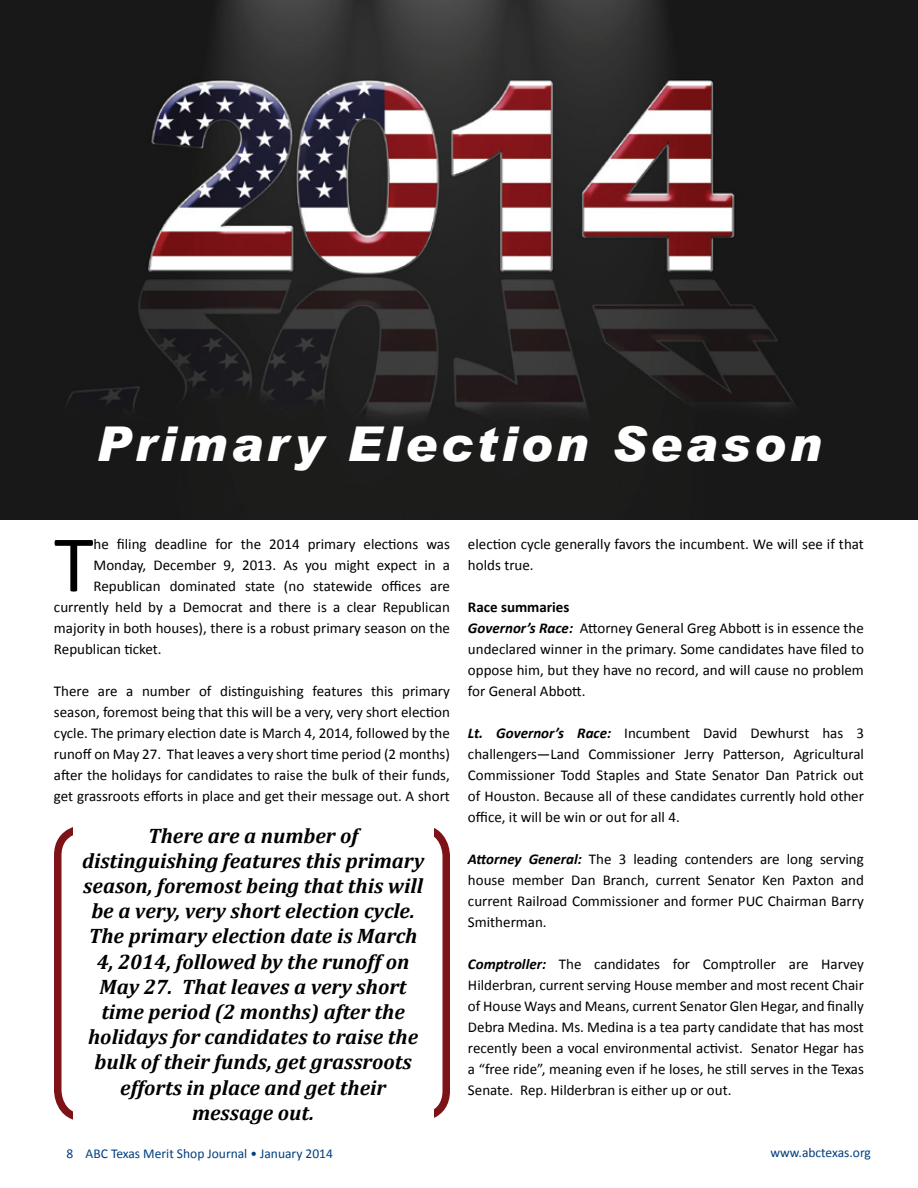
<style>
.page{position:relative;width:918px;height:1188px;background:#fff}
.page>*{position:absolute;margin:0;border:0;box-sizing:border-box;transform-origin:0 0}
.t1{font:81.15px "Calibri";color:#000}
.t2{font:italic 900 48px "Arial";letter-spacing:.075em;color:#fff}
.t3{font:italic 700 21px/25.2px "Cambria";color:#000;text-align:center}
.t4{font:15px/21px "Calibri";color:#000;text-align:justify}
.t5{font:13.5px "Calibri";color:#003e7e}
.s1{font-weight:700}
.s2{font-weight:700;font-style:italic}
</style>
<div class="page">
<img style="left:0;top:0;width:918px;height:520px">
<div style="left:54px;top:825px;width:396px;height:297px;border:8px solid #7d1317;border-radius:27px"></div>
<div style="left:73px;top:820px;width:360px;height:314px;background:#fff"></div>
<h2 class="t2" style="left:97px;top:414px;width:726px">Primary Election Season</h2>
<h1 class="t1" style="left:54px;top:513px;width:41px">T</h1>
<p class="t4" style="left:94px;top:534px;width:358px">he filing deadline for the 2014 primary elections was</p>
<p class="t4" style="left:94px;top:555px;width:358px">Monday, December 9, 2013. As you might expect in a</p>
<p class="t4" style="left:94px;top:576px;width:358px">Republican dominated state (no statewide offices are</p>
<p class="t4" style="left:54px;top:597px;width:397px">currently held by a Democrat and there is a clear Republican</p>
<p class="t4" style="left:54px;top:618px;width:398px">majority in both houses), there is a robust primary season on the</p>
<p class="t4" style="left:54px;top:639px;width:109px">Republican ticket.</p>
<p class="t4" style="left:54px;top:681px;width:397px">There are a number of distinguishing features this primary season, foremost being that this will be a very, very short election cycle. The primary election date is March 4, 2014, followed by the runoff on May 27. That leaves a very short time period (2 months) after the holidays for candidates to raise the bulk of their funds, get grassroots efforts in place and get their message out. A short</p>
<p class="t3" style="left:82px;top:822px;width:344px">There are a number of distinguishing features this primary season, foremost being that this will be a very, very short election cycle.<br>The primary election date is March<br>4, 2014, followed by the runoff on<br>May 27. That leaves a very short time period (2 months) after the holidays for candidates to raise the bulk of their funds, get grassroots efforts in place and get their message out.</p>
<p class="t4" style="left:468px;top:534px;width:397px">election cycle generally favors the incumbent. We will see if that holds true.</p>
<p class="t4" style="left:468px;top:597px;width:397px;text-align:left"><span class="s1">Race summaries<br></span><span class="s2">Governor’s Race:</span> Attorney General Greg Abbott is in essence the undeclared winner in the primary. Some candidates have filed to oppose him, but they have no record, and will cause no problem for General Abbott.</p>
<p class="t4" style="left:468px;top:723px;width:398px"><span class="s2">Lt. Governor’s Race:</span> Incumbent David Dewhurst has 3 challengers—Land Commissioner Jerry Patterson, Agricultural Commissioner Todd Staples and State Senator Dan Patrick out of Houston. Because all of these candidates currently hold other office, it will be win or out for all 4.</p>
<p class="t4" style="left:468px;top:849px;width:397px"><span class="s2">Attorney General:</span> The 3 leading contenders are long serving house member Dan Branch, current Senator Ken Paxton and current Railroad Commissioner and former PUC Chairman Barry Smitherman.</p>
<p class="t4" style="left:468px;top:954px;width:397px"><span class="s2">Comptroller:</span> The candidates for Comptroller are Harvey Hilderbran, current serving House member and most recent Chair of House Ways and Means, current Senator Glen Hegar, and finally Debra Medina. Ms. Medina is a tea party candidate that has most recently been a vocal environmental activist. Senator Hegar has a “free ride”, meaning even if he loses, he still serves in the Texas Senate. Rep. Hilderbran is either up or out.</p>
<p class="t5" style="left:67px;top:1145px;width:268px">8 ABC Texas Merit Shop Journal • January 2014</p>
<p class="t5" style="left:770px;top:1144px;width:102px">www.abctexas.org</p>
</div>
